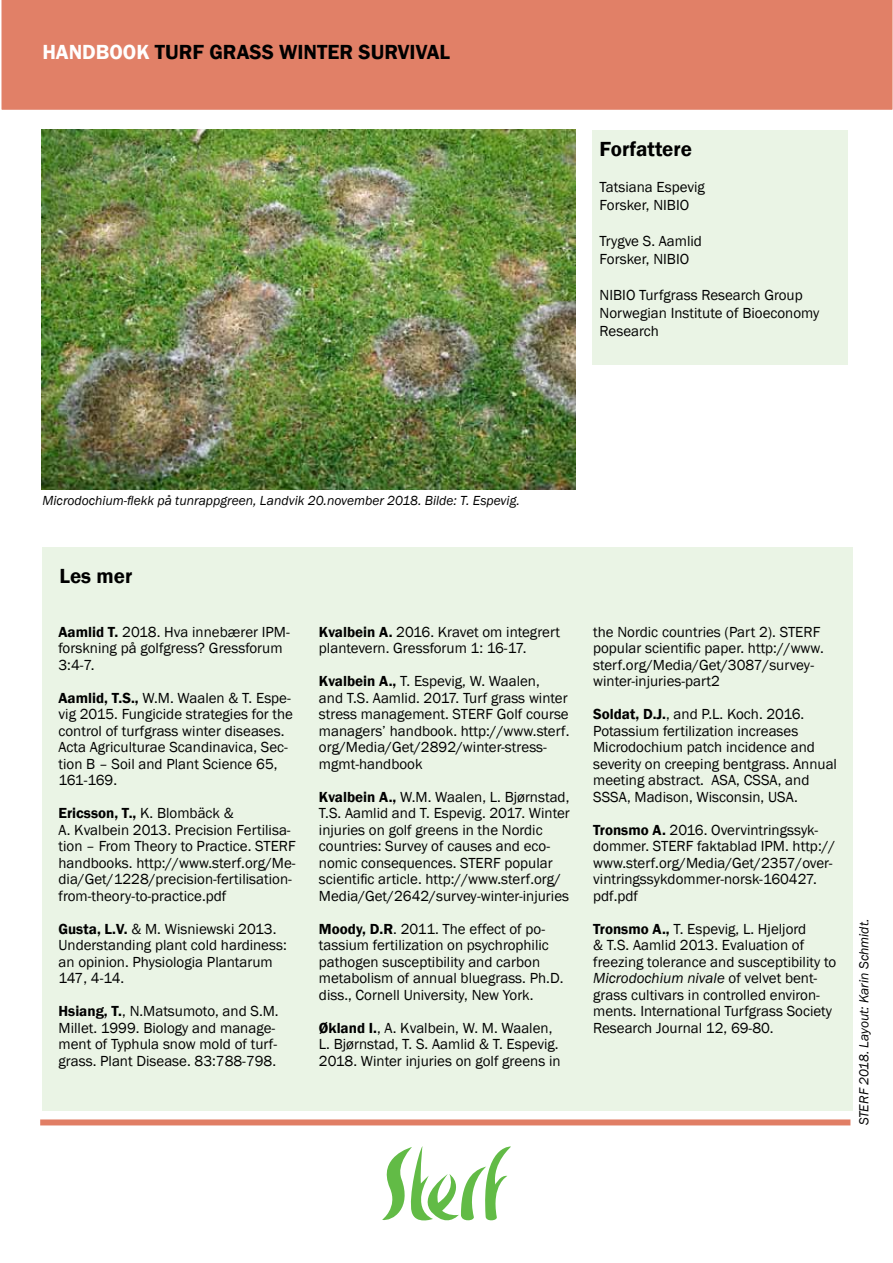
<style>
.page{position:relative;width:893px;height:1263px;background:#fff}
.page>*{position:absolute;margin:0;border:0;box-sizing:border-box;transform-origin:0 0}
.t1{font:600 21px "Franklin Gothic";color:#000}
.t2{font:15px/16.5px "Franklin Gothic";color:#000}
.t3{font:italic 13.5px "Franklin Gothic";color:#000}
.s1{color:#fff}
.s2{font-weight:600}
.s3{font-style:italic}
</style>
<div class="page">
<div style="left:42px;top:547px;width:811px;height:564px;background:#eaf4e5"></div>
<div style="left:592px;top:130px;width:256px;height:235px;background:#eaf4e5"></div>
<div style="left:1px;top:0;width:892px;height:110px;background:#e18067"></div>
<svg style="left:382px;top:1146px;width:129px;height:74px"></svg>
<div style="left:40px;top:1119px;width:810px;height:6px;background:#e17e65"></div>
<img style="left:42px;top:130px;width:534px;height:359px">
<h1 class="t1" style="left:42px;top:39px;width:409px"><span class="s1">Handbook</span> turf grass winter survival</h1>
<h1 class="t1" style="left:600px;top:136px;width:94px">Forfattere</h1>
<p class="t2" style="left:600px;top:178px;width:107px;line-height:18px">Tatsiana Espevig<br>Forsker, NIBIO</p>
<p class="t2" style="left:600px;top:232px;width:104px;line-height:18px">Trygve S. Aamlid<br>Forsker, NIBIO</p>
<p class="t2" style="left:600px;top:286px;width:221px;line-height:18px">NIBIO Turfgrass Research Group<br>Norwegian Institute of Bioeconomy<br>Research</p>
<p class="t3" style="left:43px;top:492px;width:479px">Microdochium-flekk på tunrappgreen, Landvik 20.november 2018. Bilde: T. Espevig.</p>
<h1 class="t1" style="left:60px;top:563px;width:74px">Les mer</h1>
<p class="t2" style="left:59px;top:624px;width:233px"><span class="s2">Aamlid T.</span> 2018. Hva innebærer IPM&shy;forskning på golfgress? Gressforum<br>3:4-7.</p>
<p class="t2" style="left:59px;top:690px;width:236px"><span class="s2">Aamlid, T.S.,</span> W.M. Waalen &amp; T. Espe&shy;vig 2015. Fungicide strategies for the control of turfgrass winter diseases.<br>Acta Agriculturae Scandinavica, Sec&shy;tion B – Soil and Plant Science 65,<br>161-169.</p>
<p class="t2" style="left:59px;top:805px;width:239px"><span class="s2">Ericsson, T.,</span> K. Blombäck &amp;<br>A. Kvalbein 2013. Precision Fertilisa&shy;tion – From Theory to Practice. STERF handbooks. http://www.sterf.org/Me&shy;dia/Get/1228/precision-fertilisation&shy;from-theory-to-practice.pdf</p>
<p class="t2" style="left:59px;top:921px;width:230px"><span class="s2">Gusta, L.V.</span> &amp; M. Wisniewski 2013.<br>Understanding plant cold hardiness: an opinion. Physiologia Plantarum<br>147, 4-14.</p>
<p class="t2" style="left:59px;top:1003px;width:222px"><span class="s2">Hsiang, T.</span>, N.Matsumoto, and S.M.<br>Millet. 1999. Biology and manage&shy;ment of Typhula snow mold of turf&shy;grass. Plant Disease. 83:788-798.</p>
<p class="t2" style="left:319px;top:624px;width:243px"><span class="s2">Kvalbein A.</span> 2016. Kravet om integrert plantevern. Gressforum 1: 16-17.</p>
<p class="t2" style="left:319px;top:673px;width:252px"><span class="s2">Kvalbein A.,</span> T. Espevig, W. Waalen,<br>and T.S. Aamlid. 2017. Turf grass winter stress management. STERF Golf course managers’ handbook. http://www.sterf. org/Media/Get/2892/winter-stress&shy;mgmt-handbook</p>
<p class="t2" style="left:319px;top:789px;width:252px"><span class="s2">Kvalbein A.,</span> W.M. Waalen, L. Bjørnstad, T.S. Aamlid and T. Espevig. 2017. Winter injuries on golf greens in the Nordic countries: Survey of causes and eco&shy;nomic consequences. STERF popular scientific article. http://www.sterf.org/ Media/Get/2642/survey-winter-injuries</p>
<p class="t2" style="left:319px;top:921px;width:246px"><span class="s2">Moody, D.R</span>. 2011. The effect of po&shy;tassium fertilization on psychrophilic pathogen susceptibility and carbon metabolism of annual bluegrass. Ph.D. diss., Cornell University, New York.</p>
<p class="t2" style="left:319px;top:1020px;width:243px"><span class="s2">Økland I.</span>, A. Kvalbein, W. M. Waalen,<br>L. Bjørnstad, T. S. Aamlid &amp; T. Espevig.<br>2018. Winter injuries on golf greens in</p>
<p class="t2" style="left:593px;top:624px;width:232px">the Nordic countries (Part 2). STERF popular scientific paper. http://www. sterf.org/Media/Get/3087/survey&shy;winter-injuries-part2</p>
<p class="t2" style="left:593px;top:706px;width:245px"><span class="s2">Soldat, D.J.</span>, and P.L. Koch. 2016.<br>Potassium fertilization increases Microdochium patch incidence and severity on creeping bentgrass. Annual meeting abstract. ASA, CSSA, and SSSA, Madison, Wisconsin, USA.</p>
<p class="t2" style="left:593px;top:822px;width:244px"><span class="s2">Tronsmo A.</span> 2016. Overvintringssyk&shy;dommer. STERF faktablad IPM. http:// www.sterf.org/Media/Get/2357/over&shy;vintringssykdommer-norsk-160427. pdf.pdf</p>
<p class="t2" style="left:593px;top:921px;width:245px"><span class="s2">Tronsmo A.,</span> T. Espevig, L. Hjeljord<br>&amp; T.S. Aamlid 2013. Evaluation of freezing tolerance and susceptibility to <span class="s3">Microdochium nivale</span> of velvet bent&shy;grass cultivars in controlled environ&shy;ments. International Turfgrass Society Research Journal 12, 69-80.</p>
<p class="t3" style="left:855px;top:1125px;width:208px;rotate:-90deg">STERF 2018. Layout: Karin Schmidt.</p>
</div>
